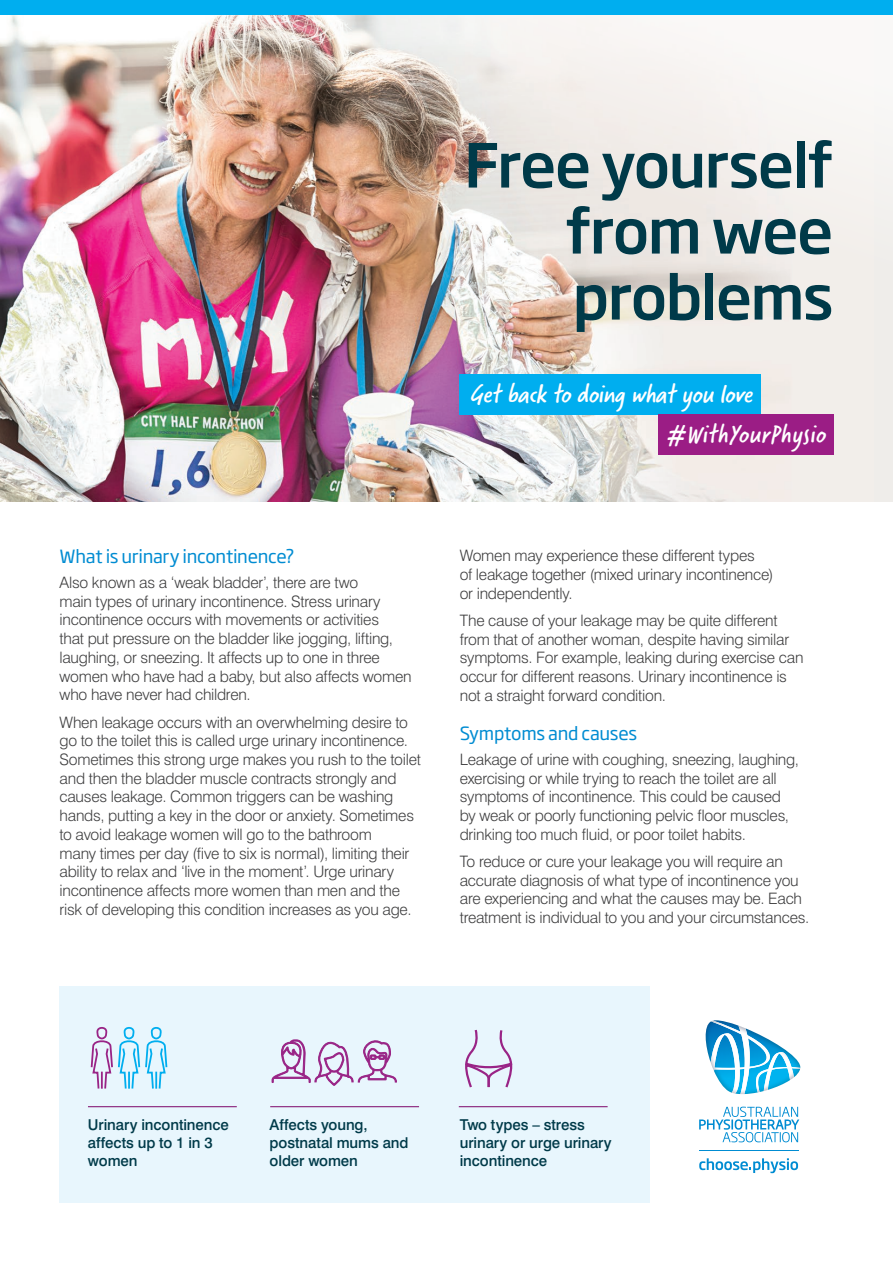
<style>
.page{position:relative;width:893px;height:1263px;background:#fff}
.page>*{position:absolute;margin:0;border:0;box-sizing:border-box;transform-origin:0 0}
.t1{font:500 60px/66px "Soho Gothic Std";letter-spacing:-.03em;color:#003a49;text-align:justify}
.t2{font:italic 28.05px/39.8px "Verveine";color:#fff}
.t3{font:18px "Soho Gothic Std";letter-spacing:-.015em;color:#008cd2}
.t4{font:300 15.75px/18.8px "Swiss 721 BT";letter-spacing:-.015em;color:#3e3e3f}
.t5{font:500 15px/18px "Swiss 721 BT";letter-spacing:-.005em;color:#003a49}
</style>
<div class="page">
<div style="left:0;top:0;width:893px;height:502px;background:#efedea"></div>
<img style="left:0;top:15px;width:874px;height:487px">
<div style="left:59px;top:986px;width:591px;height:217px;background:#e8f6fd"></div>
<svg style="left:272px;top:1039px;width:125px;height:47px"></svg>
<hr style="left:270px;top:1106px;width:149px;height:1px;background:#7d076a">
<svg style="left:465px;top:1029px;width:48px;height:59px"></svg>
<hr style="left:459px;top:1106px;width:149px;height:1px;background:#7d076a">
<svg style="left:90px;top:1027px;width:78px;height:62px"></svg>
<hr style="left:88px;top:1106px;width:149px;height:1px;background:#7d076a">
<div style="left:0;top:0;width:893px;height:15px;background:#00aeef"></div>
<div style="left:460px;top:374px;width:301px;height:40px;background:#00aeef"></div>
<div style="left:658px;top:415px;width:175px;height:40px;background:#9b1d85"></div>
<hr style="left:699px;top:1150px;width:99px;height:1px;background:#008cd2">
<svg style="left:699px;top:1107px;width:100px;height:35px"></svg>
<img style="left:705px;top:1021px;width:6px;height:42px">
<svg style="left:770px;top:1040px;width:31px;height:29px"></svg>
<img style="left:711px;top:1020px;width:59px;height:74px">
<img style="left:756px;top:1052px;width:44px;height:40px">
<svg style="left:699px;top:1158px;width:99px;height:15px"></svg>
<h1 class="t1" style="left:565px;top:133px;width:269px;text-indent:-102px">Free yourself from wee problems</h1>
<p class="t3" style="left:60px;top:545px;width:237px">What is urinary incontinence?</p>
<p class="t4" style="left:60px;top:573px;width:354px">Also known as a ‘weak bladder’, there are two<br>main types of urinary incontinence. Stress urinary incontinence occurs with movements or activities<br>that put pressure on the bladder like jogging, lifting, laughing, or sneezing. It affects up to one in three women who have had a baby, but also affects women who have never had children.</p>
<p class="t4" style="left:60px;top:712px;width:363px">When leakage occurs with an overwhelming desire to go to the toilet this is called urge urinary incontinence.<br>Sometimes this strong urge makes you rush to the toilet and then the bladder muscle contracts strongly and causes leakage. Common triggers can be washing hands, putting a key in the door or anxiety. Sometimes to avoid leakage women will go to the bathroom<br>many times per day (five to six is normal), limiting their ability to relax and ‘live in the moment’. Urge urinary incontinence affects more women than men and the risk of developing this condition increases as you age.</p>
<h2 class="t2" style="left:665px;top:375px;width:170px;text-indent:-196px">Getbacktodoingwhatyoulove #WithYourPhysio</h2>
<p class="t4" style="left:460px;top:546px;width:315px">Women may experience these different types<br>of leakage together (mixed urinary incontinence) or independently.</p>
<p class="t4" style="left:460px;top:611px;width:345px">The cause of your leakage may be quite different from that of another woman, despite having similar symptoms. For example, leaking during exercise can occur for different reasons. Urinary incontinence is not a straight forward condition.</p>
<p class="t3" style="left:460px;top:722px;width:179px">Symptoms and causes</p>
<p class="t4" style="left:460px;top:750px;width:341px">Leakage of urine with coughing, sneezing, laughing, exercising or while trying to reach the toilet are all symptoms of incontinence. This could be caused by weak or poorly functioning pelvic floor muscles, drinking too much fluid, or poor toilet habits.</p>
<p class="t4" style="left:460px;top:852px;width:351px">To reduce or cure your leakage you will require an accurate diagnosis of what type of incontinence you are experiencing and what the causes may be. Each treatment is individual to you and your circumstances.</p>
<p class="t5" style="left:88px;top:1115px;width:142px">Urinary incontinence affects up to 1 in 3 women</p>
<p class="t5" style="left:270px;top:1115px;width:140px">Affects young, postnatal mums and older women</p>
<p class="t5" style="left:460px;top:1115px;width:153px">Two types – stress urinary or urge urinary incontinence</p>
</div>
